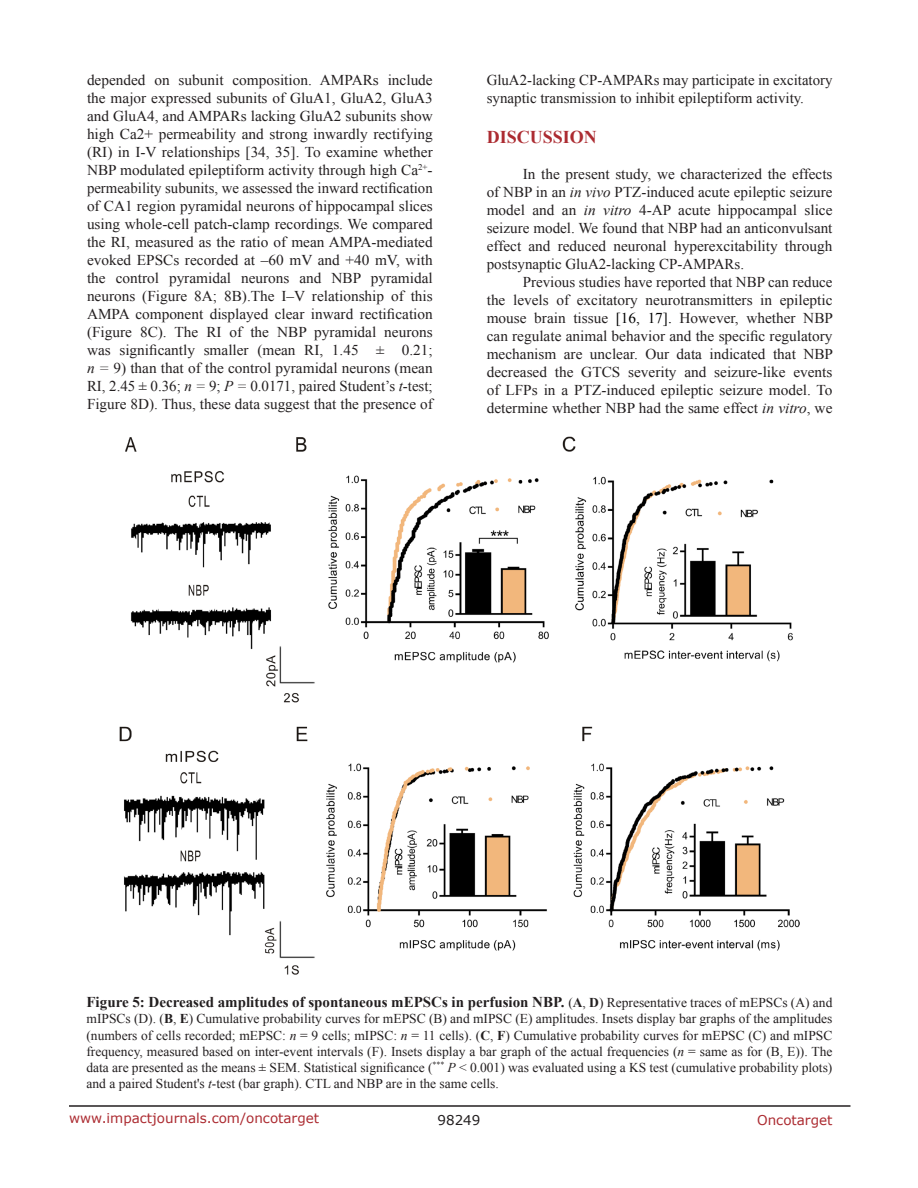
<style>
.page{position:relative;width:918px;height:1188px;background:#fff}
.page>*{position:absolute;margin:0;border:0;box-sizing:border-box;transform-origin:0 0}
.Heading{font:700 18px "Times New Roman";color:#ac2b31}
.BodyText{font:15px/18px "Times New Roman";color:#231f20;text-align:justify}
.FigureText{font:700 15px "Times New Roman";color:#231f20}
.FigureText-2{font:13.5px/16.2px "Times New Roman";color:#231f20;text-align:justify}
.t1{font:13.5px "Verdana";color:#ac2b31}
.t2{font:13.5px "Verdana";color:#231f20}
.s1{font-style:italic}
.s2{color:#000}
.s3{font-weight:400;font-size:13.5px}
.s4{font-size:13.5px}
.s5{font-weight:700}
</style>
<div class="page">
<hr style="left:69px;top:1105px;width:781px;height:2px;background:#231f20">
<img style="left:119px;top:436px;width:681px;height:538px">
<p class="BodyText" style="left:87px;top:71px;width:347px">depended on subunit composition. AMPARs include the major expressed subunits of GluA1, GluA2, GluA3 and GluA4, and AMPARs lacking GluA2 subunits show high Ca2+ permeability and strong inwardly rectifying (RI) in I-V relationships [34, 35]. To examine whether NBP modulated epileptiform activity through high Ca<sup>2+</sup>- permeability subunits, we assessed the inward rectification of CA1 region pyramidal neurons of hippocampal slices using whole-cell patch-clamp recordings. We compared the RI, measured as the ratio of mean AMPA-mediated evoked EPSCs recorded at –60 mV and +40 mV, with the control pyramidal neurons and NBP pyramidal neurons (Figure 8A; 8B).The I–V relationship of this AMPA component displayed clear inward rectification (Figure 8C). The RI of the NBP pyramidal neurons was significantly smaller (mean RI, 1.45 ± 0.21; <span class="s1">n =</span> 9) than that of the control pyramidal neurons (mean RI, 2.45 ± 0.36; <span class="s1">n =</span> 9; <span class="s1">P =</span> 0.0171, paired Student’s <span class="s1">t</span>-test; Figure 8D). Thus, these data suggest that the presence of</p>
<p class="BodyText" style="left:487px;top:71px;width:347px">GluA2-lacking CP-AMPARs may participate in excitatory synaptic transmission to inhibit epileptiform activity.</p>
<p class="Heading" style="left:487px;top:125px;width:112px">DISCUSSION</p>
<p class="BodyText" style="left:487px;top:165px;width:347px;text-indent:36px">In the present study, we characterized the effects of NBP in an <span class="s1">in vivo</span> PTZ-induced acute epileptic seizure model and an <span class="s1">in vitro</span> 4-AP acute hippocampal slice seizure model. We found that NBP had an anticonvulsant effect and reduced neuronal hyperexcitability through postsynaptic GluA2-lacking CP-AMPARs.</p>
<p class="BodyText" style="left:487px;top:273px;width:348px;text-indent:36px">Previous studies have reported that NBP can reduce the levels of excitatory neurotransmitters in epileptic mouse brain tissue <span class="s2">[16, 17].</span> However, whether NBP can regulate animal behavior and the specific regulatory mechanism are unclear. Our data indicated that NBP decreased the GTCS severity and seizure-like events of LFPs in a PTZ-induced epileptic seizure model. To determine whether NBP had the same effect <span class="s1">in vitro</span>, we</p>
<p class="FigureText" style="left:86px;top:992px;width:747px">Figure 5: Decreased amplitudes of spontaneous mEPSCs in perfusion NBP. <span class="s3">(</span><span class="s4">A</span><span class="s3">,</span> <span class="s4">D</span><span class="s3">) Representative traces of mEPSCs (A) and</span></p>
<p class="FigureText-2" style="left:86px;top:1011px;width:748px">mIPSCs (D). (<span class="s5">B</span>, <span class="s5">E</span>) Cumulative probability curves for mEPSC (B) and mIPSC (E) amplitudes. Insets display bar graphs of the amplitudes (numbers of cells recorded; mEPSC: <span class="s1">n</span> = 9 cells; mIPSC: <span class="s1">n</span> = 11 cells). (<span class="s5">C</span>, <span class="s5">F</span>) Cumulative probability curves for mEPSC (C) and mIPSC frequency, measured based on inter-event intervals (F). Insets display a bar graph of the actual frequencies (<span class="s1">n</span> = same as for (B, E)). The data are presented as the means ± SEM. Statistical significance (<sup>***</sup> <span class="s1">P</span> &lt; 0.001) was evaluated using a KS test (cumulative probability plots) and a paired Student's <span class="s1">t</span>-test (bar graph). CTL and NBP are in the same cells.</p>
<p class="t1" style="left:69px;top:1109px;width:252px">www.impactjournals.com/oncotarget</p>
<p class="t2" style="left:438px;top:1111px;width:44px">98249</p>
<p class="t1" style="left:757px;top:1111px;width:77px">Oncotarget</p>
</div>
